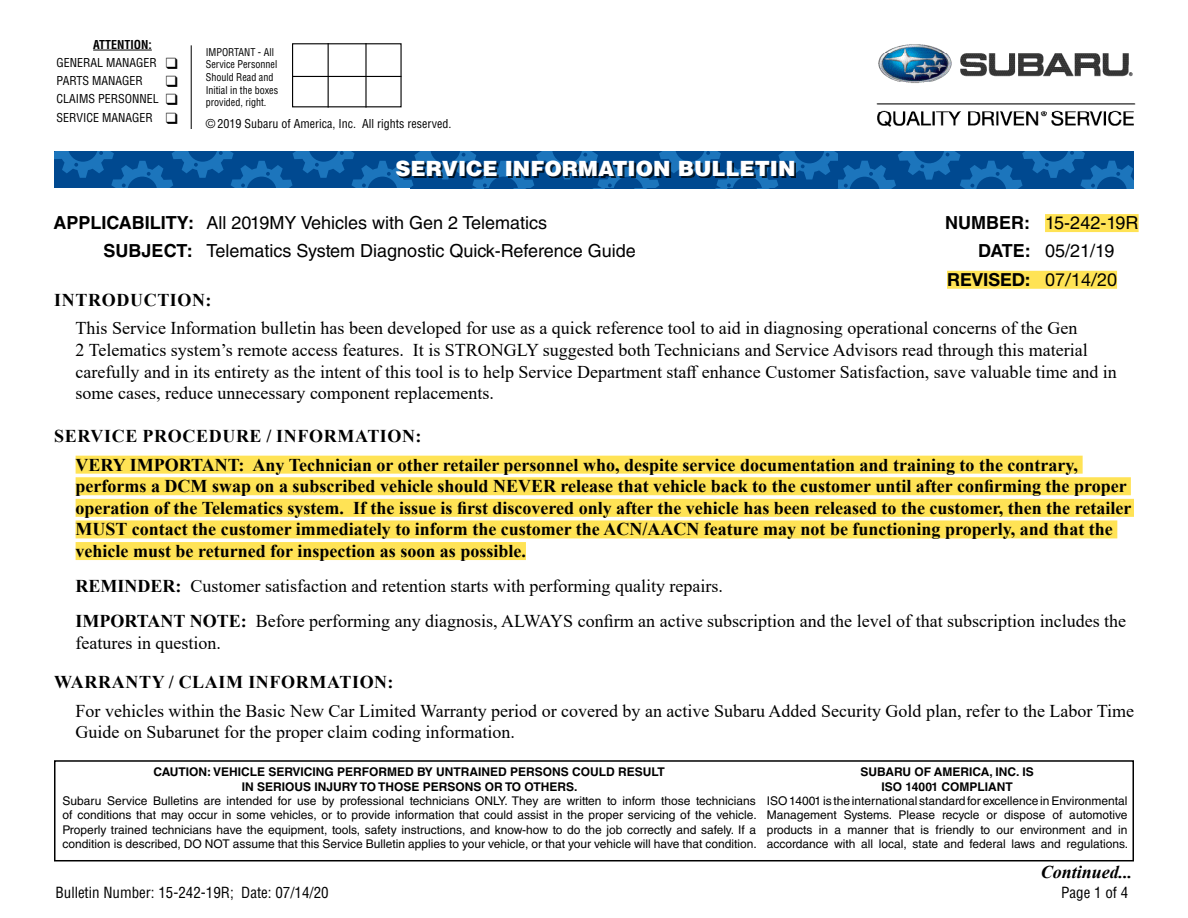
<style>
.page{position:relative;width:1188px;height:918px;background:#fff}
.page>*{position:absolute;margin:0;border:0;box-sizing:border-box;transform-origin:0 0}
.t1{font:900 21px "Helvetica LT Std";color:#fff}
.t2{font:18px/21.6px "Times New Roman";color:#000}
.t3{font:700 18px/21.6px "Times New Roman";color:#000}
.t4{font:18px/28.3px "Helvetica LT Std";color:#000;text-align:center}
.t5{font:700 18px "Times New Roman";letter-spacing:.035em;color:#000}
.t6{font:700 18px "Helvetica Neue LT Std";color:#000}
.t7{font:italic 700 18px "Times New Roman";color:#000}
.t8{font:condensed 15px "Helvetica LT Std";color:#000}
.t9{font:12px/14.4px "Helvetica LT Std";color:#000;text-align:justify}
.t10{font:700 12px/14.4px "Helvetica LT Std";color:#000;text-align:center}
.t11{font:condensed 12px/18.1px "Helvetica LT Std";color:#000}
.t12{font:condensed 10.5px/12.6px "Helvetica LT Std";color:#000;scale:.96 1}
.s1{font-weight:700}
.s2{font-weight:400}
</style>
<div class="page">
<div style="left:76px;top:456px;width:1007px;height:18px;background:#ffe355"></div>
<div style="left:76px;top:477px;width:1055px;height:18px;background:#ffe355"></div>
<div style="left:76px;top:499px;width:1058px;height:18px;background:#ffe355"></div>
<div style="left:76px;top:520px;width:1041px;height:18px;background:#ffe355"></div>
<div style="left:76px;top:542px;width:450px;height:18px;background:#ffe355"></div>
<div style="left:1045px;top:214px;width:94px;height:18px;background:#ffe355"></div>
<div style="left:947px;top:271px;width:170px;height:18px;background:#ffe355"></div>
<svg style="left:54px;top:151px;width:1080px;height:37px;background:#09579e"></svg>
<div style="left:397px;top:163px;width:399px;height:15px;background:#000;opacity:.75"></div>
<div style="left:292px;top:43px;width:110px;height:64px;border:1px solid #000"></div>
<hr style="left:328px;top:43px;width:1px;height:65px;background:#000">
<hr style="left:365px;top:43px;width:2px;height:65px;background:#000">
<hr style="left:293px;top:76px;width:108px;height:1px;background:#000">
<hr style="left:93px;top:50px;width:59px;height:1px;background:#000">
<hr style="left:191px;top:45px;width:1px;height:84px;background:#000">
<img style="left:876px;top:44px;width:260px;height:83px">
<div style="left:54px;top:760px;width:1080px;height:101px;border:2px solid #000"></div>
<p class="t11" style="left:56px;top:35px;width:123px;text-indent:37px"><span class="s1">ATTENTION:<br></span>GENERAL MANAGER ❑<br>PARTS MANAGER</p>
<p class="t11" style="left:56px;top:90px;width:123px">CLAIMS PERSONNEL ❑<br>SERVICE MANAGER ❑</p>
<p class="t12" style="left:206px;top:46px;width:77px">IMPORTANT - All<br>Service Personnel<br>Should Read and<br>Initial in the boxes provided, right.</p>
<p class="t11" style="left:206px;top:115px;width:247px">© 2019 Subaru of America, Inc. All rights reserved.</p>
<p class="t1" style="left:395px;top:155px;width:402px">SERVICE INFORMATION BULLETIN</p>
<p class="t4" style="left:104px;top:208px;width:534px;text-align:left;text-indent:-50px"><span class="s1">APPLICABILITY:</span> All 2019MY Vehicles with Gen 2 Telematics<br><span class="s1">SUBJECT:</span> Telematics System Diagnostic Quick-Reference Guide</p>
<p class="t4" style="left:945px;top:209px;width:195px"><span class="s1">NUMBER:</span> 15-242-19R<br><span class="s1">DATE:</span> 05/21/19</p>
<p class="t6" style="left:947px;top:268px;width:172px">REVISED: <span class="s2">07/14/20</span></p>
<p class="t5" style="left:54px;top:287px;width:159px">INTRODUCTION:</p>
<p class="t2" style="left:76px;top:317px;width:1043px">This Service Information bulletin has been developed for use as a quick reference tool to aid in diagnosing operational concerns of the Gen<br>2 Telematics system’s remote access features. It is STRONGLY suggested both Technicians and Service Advisors read through this material carefully and in its entirety as the intent of this tool is to help Service Department staff enhance Customer Satisfaction, save valuable time and in some cases, reduce unnecessary component replacements.</p>
<p class="t3" style="left:76px;top:422px;width:1004px;line-height:28.3px;text-indent:-21px">SERVICE PROCEDURE / INFORMATION:<br>VERY IMPORTANT: Any Technician or other retailer personnel who, despite service documentation and training to the contrary,</p>
<p class="t3" style="left:76px;top:475px;width:1057px">performs a DCM swap on a subscribed vehicle should NEVER release that vehicle back to the customer until after confirming the proper operation of the Telematics system. If the issue is first discovered only after the vehicle has been released to the customer, then the retailer MUST contact the customer immediately to inform the customer the ACN/AACN feature may not be functioning properly, and that the vehicle must be returned for inspection as soon as possible.</p>
<p class="t2" style="left:76px;top:568px;width:1052px;line-height:35.1px"><span class="s1">REMINDER:</span> Customer satisfaction and retention starts with performing quality repairs.<br><span class="s1">IMPORTANT NOTE:</span> Before performing any diagnosis, ALWAYS confirm an active subscription and the level of that subscription includes the</p>
<p class="t2" style="left:76px;top:631px;width:147px">features in question.</p>
<p class="t5" style="left:54px;top:669px;width:341px">WARRANTY / CLAIM INFORMATION:</p>
<p class="t2" style="left:76px;top:699px;width:1060px">For vehicles within the Basic New Car Limited Warranty period or covered by an active Subaru Added Security Gold plan, refer to the Labor Time<br>Guide on Subarunet for the proper claim coding information.</p>
<p class="t10" style="left:154px;top:765px;width:513px">CAUTION: VEHICLE SERVICING PERFORMED BY UNTRAINED PERSONS COULD RESULT<br>IN SERIOUS INJURY TO THOSE PERSONS OR TO OTHERS.</p>
<p class="t9" style="left:63px;top:793px;width:696px">Subaru Service Bulletins are intended for use by professional technicians ONLY. They are written to inform those technicians of conditions that may occur in some vehicles, or to provide information that could assist in the proper servicing of the vehicle.<br>Properly trained technicians have the equipment, tools, safety instructions, and know-how to do the job correctly and safely. If a condition is described, DO NOT assume that this Service Bulletin applies to your vehicle, or that your vehicle will have that condition.</p>
<p class="t10" style="left:860px;top:765px;width:175px">SUBARU OF AMERICA, INC. IS<br>ISO 14001 COMPLIANT</p>
<p class="t9" style="left:767px;top:793px;width:363px">ISO 14001 is the international standard for excellence in Environmental Management Systems. Please recycle or dispose of automotive products in a manner that is friendly to our environment and in accordance with all local, state and federal laws and regulations.</p>
<p class="t7" style="left:1041px;top:860px;width:93px">Continued...</p>
<p class="t8" style="left:56px;top:883px;width:275px">Bulletin Number: 15-242-19R; Date: 07/14/20</p>
<p class="t8" style="left:1061px;top:883px;width:69px">Page 1 of 4</p>
</div>
